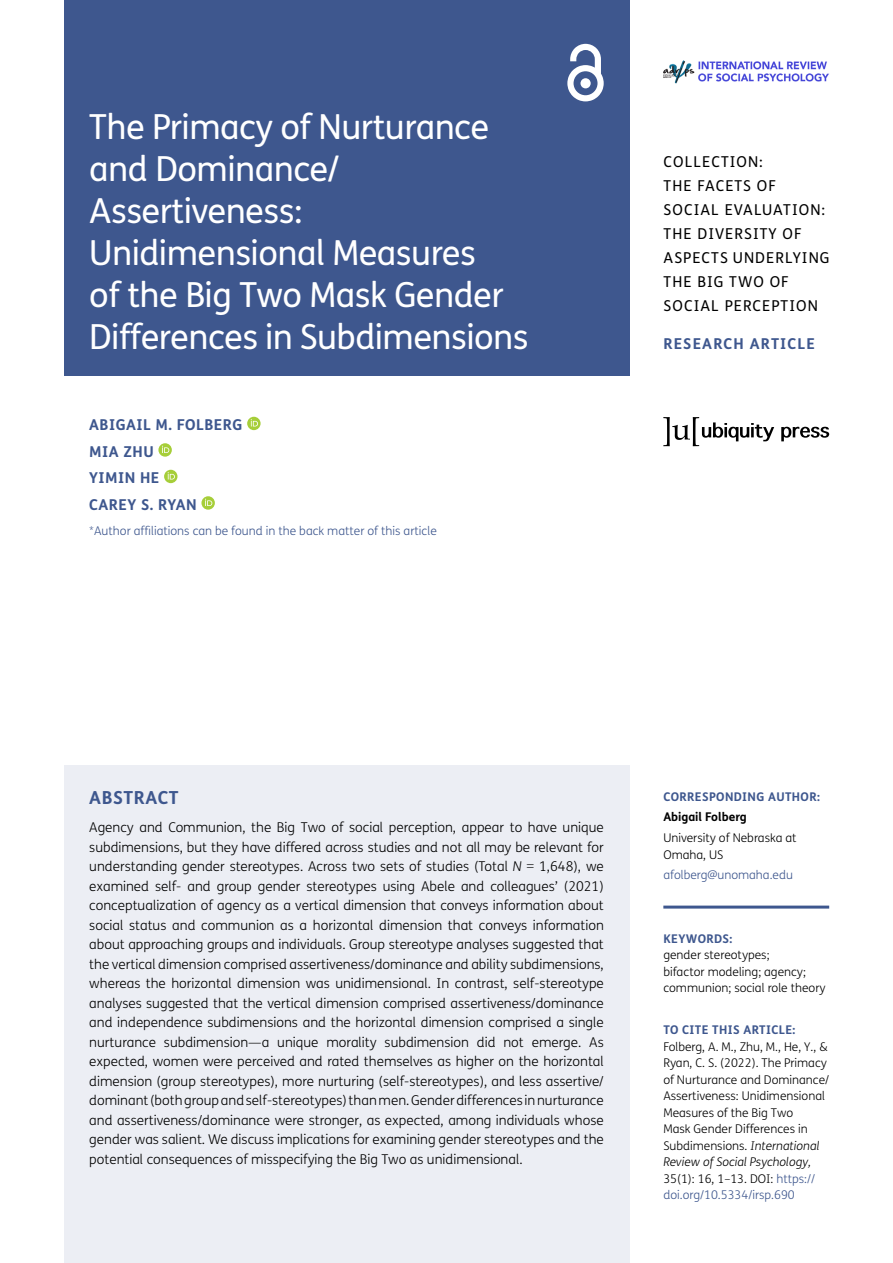
<style>
.page{position:relative;width:893px;height:1263px;background:#fff}
.page>*{position:absolute;margin:0;border:0;box-sizing:border-box;transform-origin:0 0}
.Article_Title{font:34.5px/42px "FS Me";letter-spacing:-.015em;color:#fff}
.Abstract_Heading{font:700 18px "FS Me";letter-spacing:.03em;color:#3e578e}
.t1{font:15px/24px "FS Me";letter-spacing:.07em;color:#000}
.Cover_Authors{font:700 15px "FS Me";letter-spacing:.03em;color:#3e578e}
.Cover_Authors-2{font:700 15px "FS Me";letter-spacing:.075em;color:#3e578e}
.Abstract_Copy{font:300 13.5px/19.5px "FS Me";color:#000;text-align:justify}
.t2{font:300 12px/16.5px "FS Me";color:#000}
.t3{font:300 12px "FS Me";color:#3e578e}
.t4{font:700 12px "FS Me";letter-spacing:.03em;color:#3e578e}
.t5{font:700 12px "FS Me";color:#000}
.s1{font-style:italic}
.s2{color:#3e578e}
</style>
<div class="page">
<div style="left:64px;top:0;width:565px;height:376px;background:#3e578e"></div>
<svg style="left:567px;top:44px;width:37px;height:57px"></svg>
<svg style="left:781px;top:427px;width:48px;height:14px"></svg>
<svg style="left:663px;top:417px;width:111px;height:29px"></svg>
<img style="left:663px;top:60px;width:166px;height:24px">
<div style="left:64px;top:765px;width:565px;height:498px;background:#eceef4"></div>
<hr style="left:663px;top:905px;width:166px;height:3px;background:#3e578e">
<svg style="left:247px;top:417px;width:14px;height:13px"></svg>
<svg style="left:251px;top:419px;width:7px;height:7px"></svg>
<svg style="left:158px;top:443px;width:14px;height:14px"></svg>
<svg style="left:162px;top:446px;width:7px;height:7px"></svg>
<svg style="left:164px;top:470px;width:13px;height:13px"></svg>
<svg style="left:168px;top:472px;width:7px;height:7px"></svg>
<svg style="left:201px;top:496px;width:14px;height:14px"></svg>
<svg style="left:205px;top:499px;width:7px;height:7px"></svg>
<h1 class="Article_Title" style="left:89px;top:106px;width:441px">The Primacy of Nurturance and Dominance/<br>Assertiveness:<br>Unidimensional Measures<br>of the Big Two Mask Gender<br>Differences in Subdimensions</h1>
<p class="Cover_Authors" style="left:89px;top:415px;width:155px">ABIGAIL M. FOLBERG</p>
<p class="Cover_Authors" style="left:89px;top:442px;width:66px">MIA ZHU</p>
<p class="Cover_Authors" style="left:89px;top:468px;width:72px">YIMIN HE</p>
<p class="Cover_Authors" style="left:89px;top:495px;width:109px">CAREY S. RYAN</p>
<p class="t3" style="left:89px;top:524px;width:349px">*Author affiliations can be found in the back matter of this article</p>
<p class="t1" style="left:664px;top:150px;width:167px">COLLECTION:<br>THE FACETS OF<br>SOCIAL EVALUATION:<br>THE DIVERSITY OF<br>ASPECTS UNDERLYING<br>THE BIG TWO OF<br>SOCIAL PERCEPTION</p>
<p class="Cover_Authors-2" style="left:663px;top:334px;width:153px">RESEARCH ARTICLE</p>
<h1 class="Abstract_Heading" style="left:89px;top:787px;width:91px">ABSTRACT</h1>
<p class="Abstract_Copy" style="left:89px;top:818px;width:516px">Agency and Communion, the Big Two of social perception, appear to have unique subdimensions, but they have differed across studies and not all may be relevant for understanding gender stereotypes. Across two sets of studies (Total <span class="s1">N</span> = 1,648), we examined self- and group gender stereotypes using Abele and colleagues’ (2021) conceptualization of agency as a vertical dimension that conveys information about social status and communion as a horizontal dimension that conveys information about approaching groups and individuals. Group stereotype analyses suggested that the vertical dimension comprised assertiveness/dominance and ability subdimensions, whereas the horizontal dimension was unidimensional. In contrast, self-stereotype analyses suggested that the vertical dimension comprised assertiveness/dominance and independence subdimensions and the horizontal dimension comprised a single nurturance subdimension—a unique morality subdimension did not emerge. As expected, women were perceived and rated themselves as higher on the horizontal dimension (group stereotypes), more nurturing (self-stereotypes), and less assertive/ dominant (both group and self-stereotypes) than men. Gender differences in nurturance and assertiveness/dominance were stronger, as expected, among individuals whose gender was salient. We discuss implications for examining gender stereotypes and the potential consequences of misspecifying the Big Two as unidimensional.</p>
<p class="t4" style="left:663px;top:789px;width:158px">CORRESPONDING AUTHOR:</p>
<p class="t5" style="left:663px;top:809px;width:85px">Abigail Folberg</p>
<p class="t2" style="left:663px;top:830px;width:135px">University of Nebraska at<br>Omaha, US</p>
<p class="t3" style="left:663px;top:868px;width:131px">afolberg@unomaha.edu</p>
<p class="t4" style="left:663px;top:931px;width:71px">KEYWORDS:</p>
<p class="t2" style="left:663px;top:947px;width:164px">gender stereotypes;<br>bifactor modeling; agency; communion; social role theory</p>
<p class="t4" style="left:663px;top:1022px;width:133px">TO CITE THIS ARTICLE:</p>
<p class="t2" style="left:663px;top:1038px;width:167px">Folberg, A. M., Zhu, M., He, Y., &amp;<br>Ryan, C. S. (2022). The Primacy of Nurturance and Dominance/<br>Assertiveness: Unidimensional<br>Measures of the Big Two<br>Mask Gender Differences in<br>Subdimensions. <span class="s1">International<br>Review of Social Psychology,<br></span>35(1): 16, 1–13. DOI: <span class="s2">https:// doi.org/10.5334/irsp.690</span></p>
</div>
